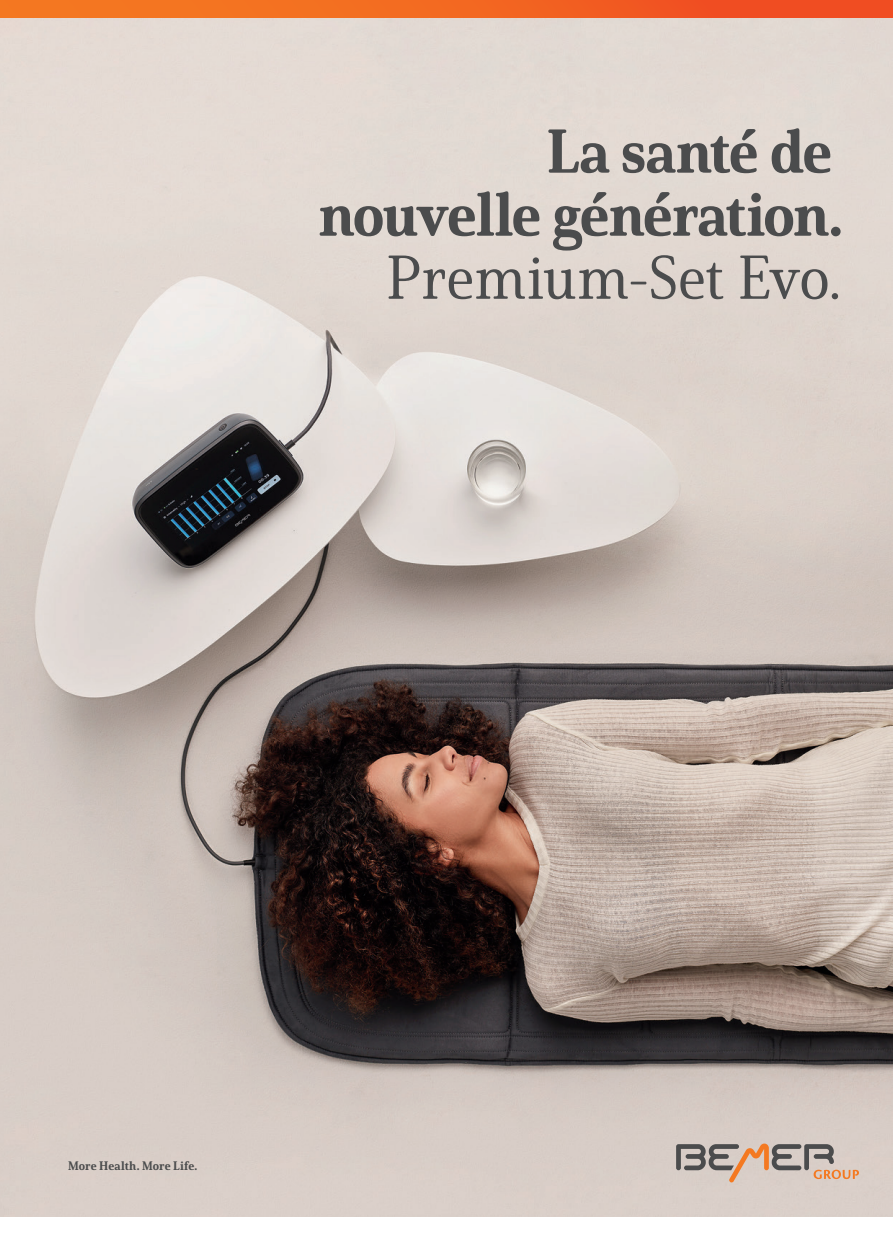
<style>
.page{position:relative;width:893px;height:1234px;background:#fff}
.page>*{position:absolute;margin:0;border:0;box-sizing:border-box;transform-origin:0 0}
.t1{font:60px/63px "Solitas Serif Nor Ex B";letter-spacing:-.025em;color:#4b4c4d;text-align:right}
.t2{font:60px "Solitas Serif Nor Med";letter-spacing:-.005em;color:#4b4c4d}
.t3{font:12px "Solitas Serif Nor Ex B";letter-spacing:.01em;color:#4b4c4d}
</style>
<div class="page">
<img style="left:0;top:17px;width:893px;height:1199px">
<div style="left:0;top:0;width:893px;height:17px;background:linear-gradient(to right,#f57f21,#f04a22)"></div>
<svg style="left:676px;top:1143px;width:183px;height:39px;background:#baa99d"></svg>
<p class="t1" style="left:318px;top:120px;width:526px">La santé de<br>nouvelle génération.</p>
<p class="t2" style="left:386px;top:241px;width:456px">Premium-Set Evo.</p>
<p class="t3" style="left:68px;top:1158px;width:131px">More Health. More Life.</p>
</div>
